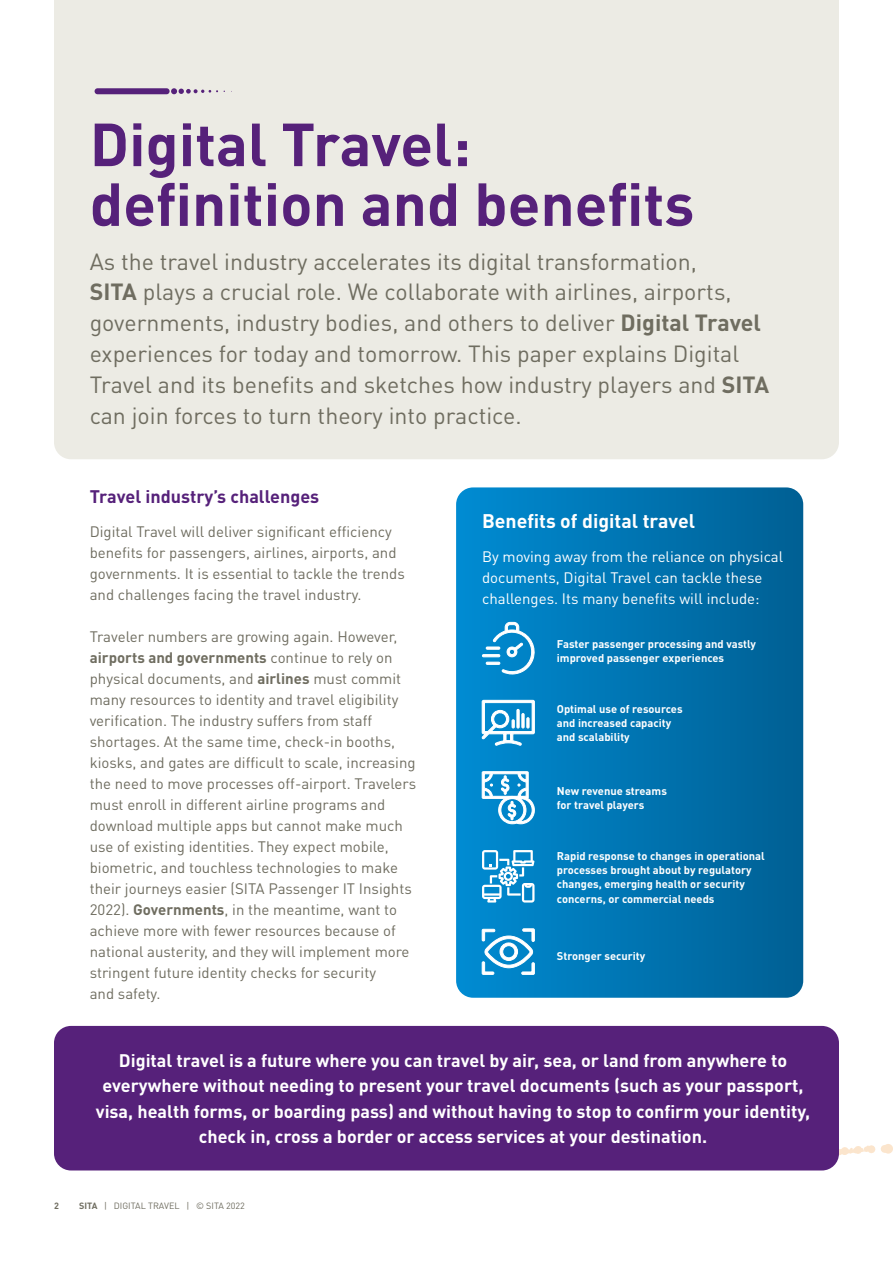
<style>
.page{position:relative;width:893px;height:1263px;background:#fff}
.page>*{position:absolute;margin:0;border:0;box-sizing:border-box;transform-origin:0 0}
.t1{font:700 59.7px "DIN Pro";color:#56217a}
.t2{font:23.1px/30.9px "DIN Pro";color:#6f6d60}
.t3{font:700 19.5px "DIN Pro";color:#fff}
.t4{font:700 18px/25.5px "DIN Pro";color:#fff;text-align:center}
.t5{font:700 18px "DIN Pro";color:#56217a}
.t6{font:15px/21px "DIN Pro";color:#6f6d60}
.t7{font:15px/21px "DIN Pro";color:#fff}
.t8{font:700 11.1px/14.2px "DIN Pro";color:#fff}
.t9{font:9px "DIN Pro";color:#6f6d60}
.t10{font:700 9px "DIN Pro";color:#6f6d60}
.s1{font-weight:700}
</style>
<div class="page">
<svg style="left:838px;top:1144px;width:55px;height:15px"></svg>
<div style="left:54px;top:0;width:785px;height:459px;background:#ecebe4"></div>
<div style="left:95px;top:88px;width:75px;height:6px;background:#56217a;border-radius:3px"></div>
<svg style="left:171px;top:88px;width:47px;height:6px"></svg>
<svg style="left:456px;top:487px;width:347px;height:511px;background:#0074b1"></svg>
<div style="left:54px;top:1026px;width:785px;height:144px;background:#56217a;border-radius:17px"></div>
<svg style="left:482px;top:622px;width:55px;height:53px"></svg>
<div style="left:486px;top:662px;width:14px;height:3px;border:1px solid #fff"></div>
<svg style="left:482px;top:700px;width:53px;height:46px"></svg>
<svg style="left:482px;top:928px;width:53px;height:47px"></svg>
<svg style="left:482px;top:769px;width:53px;height:55px"></svg>
<svg style="left:482px;top:850px;width:52px;height:52px"></svg>
<p class="t1" style="left:90px;top:104px;width:383px">Digital Travel:</p>
<p class="t1" style="left:90px;top:164px;width:606px">definition and benefits</p>
<p class="t2" style="left:90px;top:245px;width:681px">As the travel industry accelerates its digital transformation,<br><span class="s1">SITA</span> plays a crucial role. We collaborate with airlines, airports, governments, industry bodies, and others to deliver <span class="s1">Digital Travel </span>experiences for today and tomorrow. This paper explains Digital Travel and its benefits and sketches how industry players and <span class="s1">SITA </span>can join forces to turn theory into practice.</p>
<p class="t5" style="left:90px;top:484px;width:231px">Travel industry’s challenges</p>
<p class="t6" style="left:90px;top:520px;width:317px">Digital Travel will deliver significant efficiency benefits for passengers, airlines, airports, and governments. It is essential to tackle the trends and challenges facing the travel industry.</p>
<p class="t6" style="left:90px;top:625px;width:328px">Traveler numbers are growing again. However, <span class="s1">airports and governments</span> continue to rely on physical documents, and <span class="s1">airlines</span> must commit many resources to identity and travel eligibility verification. The industry suffers from staff shortages. At the same time, check-in booths, kiosks, and gates are difficult to scale, increasing the need to move processes off-airport. Travelers must enroll in different airline programs and download multiple apps but cannot make much use of existing identities. They expect mobile, biometric, and touchless technologies to make their journeys easier (SITA Passenger IT Insights 2022). <span class="s1">Governments</span>, in the meantime, want to achieve more with fewer resources because of national austerity, and they will implement more stringent future identity checks for security</p>
<p class="t6" style="left:90px;top:982px;width:72px">and safety.</p>
<p class="t3" style="left:482px;top:508px;width:215px">Benefits of digital travel</p>
<p class="t7" style="left:482px;top:545px;width:303px">By moving away from the reliance on physical documents, Digital Travel can tackle these challenges. Its many benefits will include:</p>
<p class="t8" style="left:557px;top:636px;width:201px">Faster passenger processing and vastly improved passenger experiences</p>
<p class="t8" style="left:557px;top:701px;width:127px">Optimal use of resources</p>
<p class="t8" style="left:557px;top:715px;width:116px">and increased capacity</p>
<p class="t8" style="left:557px;top:730px;width:74px">and scalability</p>
<p class="t8" style="left:557px;top:783px;width:112px">New revenue streams for travel players</p>
<p class="t8" style="left:557px;top:848px;width:209px">Rapid response to changes in operational processes brought about by regulatory changes, emerging health or security concerns, or commercial needs</p>
<p class="t8" style="left:557px;top:948px;width:90px">Stronger security</p>
<p class="t4" style="left:96px;top:1047px;width:716px">Digital travel is a future where you can travel by air, sea, or land from anywhere to everywhere without needing to present your travel documents (such as your passport, visa, health forms, or boarding pass) and without having to stop to confirm your identity, check in, cross a border or access services at your destination.</p>
<p class="t10" style="left:54px;top:1199px;width:6px">2</p>
<p class="t9" style="left:79px;top:1199px;width:167px"><span class="s1">SITA</span> | DIGITAL TRAVEL | © SITA 2022</p>
</div>
